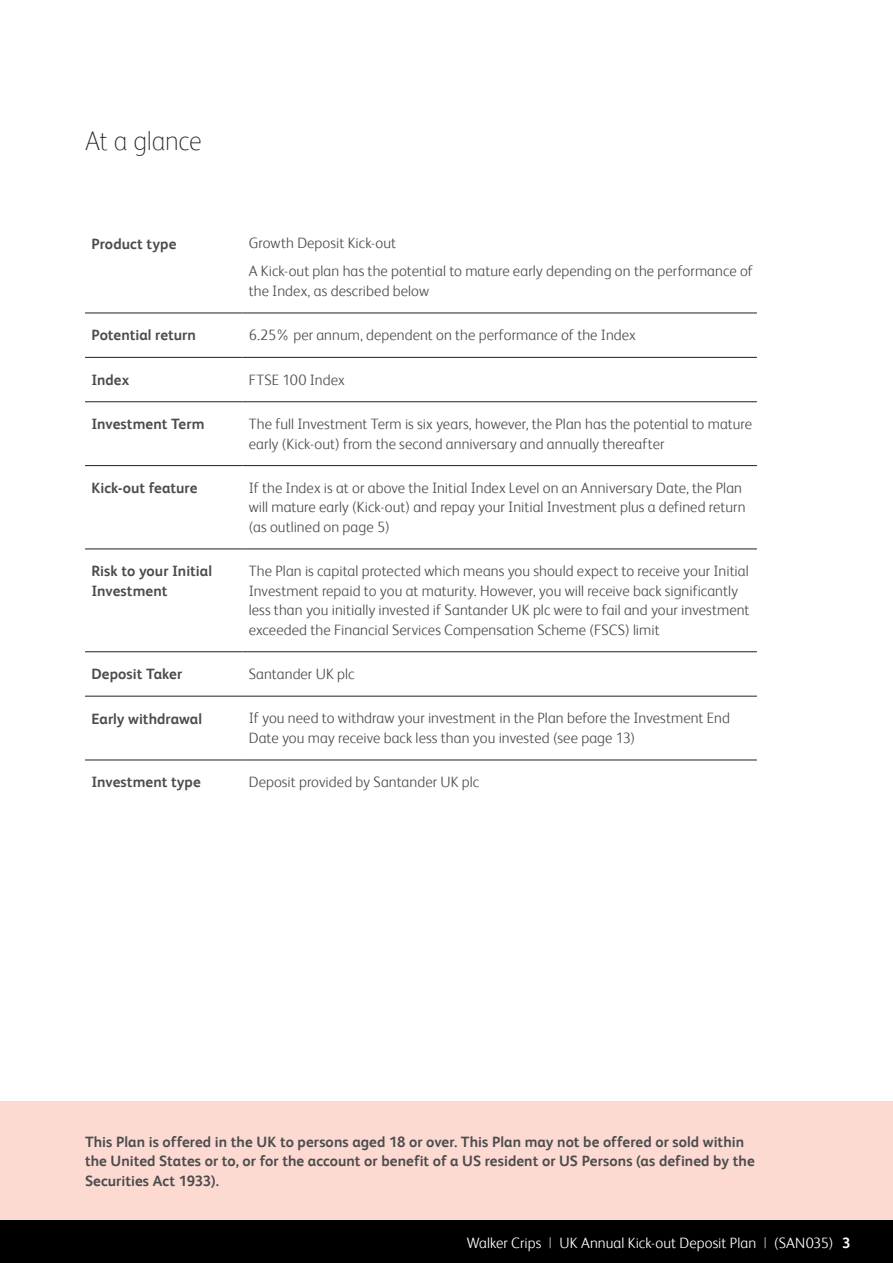
<style>
.page{position:relative;width:893px;height:1263px;background:#fff}
.page>*{position:absolute;margin:0;border:0;box-sizing:border-box;transform-origin:0 0}
.Introductory_text{font:100 27px "FS Albert";letter-spacing:-.01em;color:#231f20}
.Main_body_text{font:300 15px/19.5px "FS Albert";letter-spacing:.005em;color:#4b4c4d}
.Main_body_text-2{font:700 15px/19.5px "FS Albert";letter-spacing:.005em;color:#4b4c4d}
.Main_body_text-3{font:300 15px "FS Albert";letter-spacing:.005em;color:#fff}
.s1{font-weight:400;color:#939598}
.s2{font-weight:700}
</style>
<div class="page">
<div style="left:0;top:1101px;width:893px;height:119px;background:#fcdad2"></div>
<hr style="left:85px;top:760px;width:157px;height:1px;background:#231f20">
<hr style="left:242px;top:760px;width:515px;height:1px;background:#231f20">
<hr style="left:85px;top:549px;width:157px;height:1px;background:#231f20">
<hr style="left:242px;top:549px;width:515px;height:1px;background:#231f20">
<hr style="left:85px;top:465px;width:157px;height:1px;background:#231f20">
<hr style="left:242px;top:465px;width:515px;height:1px;background:#231f20">
<hr style="left:85px;top:401px;width:157px;height:1px;background:#231f20">
<hr style="left:242px;top:401px;width:515px;height:1px;background:#231f20">
<hr style="left:85px;top:357px;width:157px;height:1px;background:#231f20">
<hr style="left:242px;top:357px;width:515px;height:1px;background:#231f20">
<hr style="left:85px;top:313px;width:157px;height:1px;background:#231f20">
<hr style="left:242px;top:313px;width:515px;height:1px;background:#231f20">
<hr style="left:85px;top:651px;width:157px;height:1px;background:#231f20">
<hr style="left:242px;top:651px;width:515px;height:1px;background:#231f20">
<hr style="left:85px;top:696px;width:157px;height:1px;background:#231f20">
<hr style="left:242px;top:696px;width:515px;height:1px;background:#231f20">
<div style="left:0;top:1220px;width:893px;height:43px;background:#000"></div>
<p class="Introductory_text" style="left:85px;top:125px;width:118px">At a glance</p>
<p class="Main_body_text-2" style="left:91px;top:233px;width:86px">Product type</p>
<p class="Main_body_text" style="left:249px;top:233px;width:149px">Growth Deposit Kick-out</p>
<p class="Main_body_text" style="left:249px;top:261px;width:506px">A Kick-out plan has the potential to mature early depending on the performance of the Index, as described below</p>
<p class="Main_body_text-2" style="left:91px;top:325px;width:106px">Potential return</p>
<p class="Main_body_text" style="left:249px;top:325px;width:389px">6.25% per annum, dependent on the performance of the Index</p>
<p class="Main_body_text-2" style="left:91px;top:370px;width:39px">Index</p>
<p class="Main_body_text" style="left:249px;top:370px;width:98px">FTSE 100 Index</p>
<p class="Main_body_text-2" style="left:91px;top:414px;width:115px">Investment Term</p>
<p class="Main_body_text" style="left:249px;top:414px;width:505px">The full Investment Term is six years, however, the Plan has the potential to mature early (Kick-out) from the second anniversary and annually thereafter</p>
<p class="Main_body_text-2" style="left:91px;top:478px;width:107px">Kick-out feature</p>
<p class="Main_body_text" style="left:249px;top:478px;width:498px">If the Index is at or above the Initial Index Level on an Anniversary Date, the Plan will mature early (Kick-out) and repay your Initial Investment plus a defined return (as outlined on page 5)</p>
<p class="Main_body_text-2" style="left:91px;top:561px;width:122px">Risk to your Initial<br>Investment</p>
<p class="Main_body_text" style="left:249px;top:561px;width:502px">The Plan is capital protected which means you should expect to receive your Initial Investment repaid to you at maturity. However, you will receive back significantly less than you initially invested if Santander UK plc were to fail and your investment exceeded the Financial Services Compensation Scheme (FSCS) limit</p>
<p class="Main_body_text-2" style="left:91px;top:664px;width:92px">Deposit Taker</p>
<p class="Main_body_text" style="left:249px;top:664px;width:107px">Santander UK plc</p>
<p class="Main_body_text-2" style="left:91px;top:708px;width:112px">Early withdrawal</p>
<p class="Main_body_text" style="left:249px;top:708px;width:483px">If you need to withdraw your investment in the Plan before the Investment End<br>Date you may receive back less than you invested (see page 13)</p>
<p class="Main_body_text-2" style="left:91px;top:772px;width:111px">Investment type</p>
<p class="Main_body_text" style="left:249px;top:772px;width:232px">Deposit provided by Santander UK plc</p>
<p class="Main_body_text-2" style="left:85px;top:1132px;width:671px">This Plan is offered in the UK to persons aged 18 or over. This Plan may not be offered or sold within the United States or to, or for the account or benefit of a US resident or US Persons (as defined by the<br>Securities Act 1933).</p>
<p class="Main_body_text-3" style="left:467px;top:1234px;width:385px">Walker Crips <span class="s1">|</span> UK Annual Kick-out Deposit Plan <span class="s1">|</span> (SAN035) <span class="s2">3</span></p>
</div>
